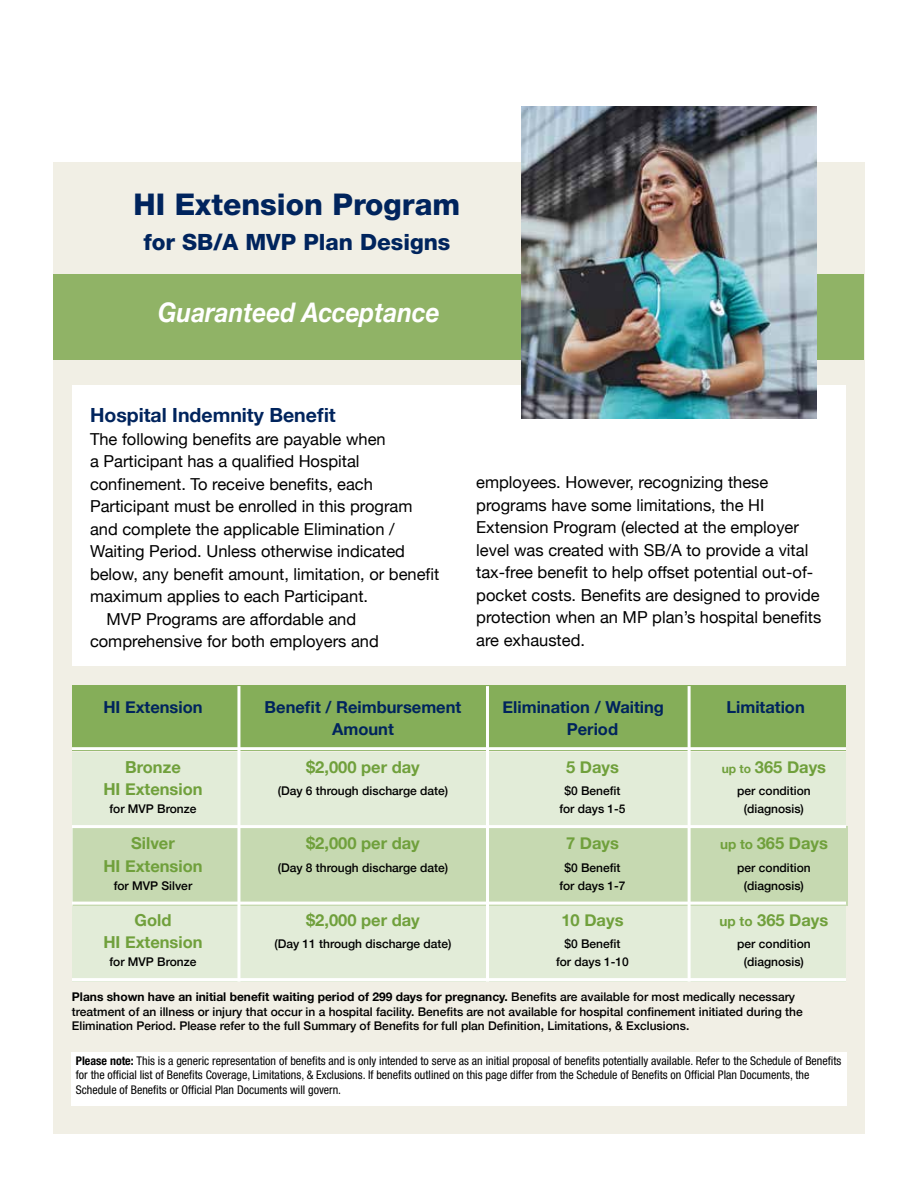
<style>
.page{position:relative;width:918px;height:1188px;background:#fff}
.page>*{position:absolute;margin:0;border:0;box-sizing:border-box;transform-origin:0 0}
.t1{font:800 30px "Helvetica Neue LT Std";color:#00245d}
.t2{font:italic 700 27px "Helvetica Neue";color:#fff;scale:.9 1}
.t3{font:800 22.5px "Helvetica Neue LT Std";color:#00245d}
.t4{font:700 19.5px "Helvetica Neue";color:#00245d}
.t5{font:16.5px/22.5px "Helvetica Neue";color:#000}
.t6{font:700 16.5px "Helvetica Neue";color:#70a03c}
.t7{font:700 16.5px "Helvetica Neue";color:#00245d}
.t8{font:500 12px/14.4px "Helvetica Neue";color:#000}
.t9{font:condensed 12px/14.4px "Helvetica Neue LT Std";color:#000}
.s1{font-size:12px}
.s2{font-size:13.5px}
.s3{font-weight:700}
</style>
<div class="page">
<div style="left:53px;top:162px;width:812px;height:972px;background:#f1efe5"></div>
<div style="left:53px;top:274px;width:810px;height:86px;background:#90b366"></div>
<div style="left:72px;top:385px;width:774px;height:281px;background:#fff"></div>
<img style="left:522px;top:106px;width:294px;height:313px">
<div style="left:72px;top:685px;width:774px;height:66px;background:#85ae59"></div>
<hr style="left:72px;top:747px;width:774px;height:3px;background:#fff">
<div style="left:72px;top:752px;width:774px;height:230px;background:#e2ecd8"></div>
<div style="left:73px;top:826px;width:774px;height:79px;background:#c6d9b1"></div>
<hr style="left:72px;top:825px;width:774px;height:3px;background:#fff">
<hr style="left:72px;top:902px;width:774px;height:3px;background:#fff">
<hr style="left:72px;top:978px;width:774px;height:3px;background:#fff">
<div style="left:71px;top:1052px;width:776px;height:54px;background:#fff"></div>
<hr style="left:237px;top:686px;width:3px;height:296px;background:#fff">
<hr style="left:486px;top:686px;width:3px;height:296px;background:#fff">
<hr style="left:688px;top:686px;width:3px;height:296px;background:#fff">
<h1 class="t1" style="left:134px;top:187px;width:328px">HI Extension Program</h1>
<h3 class="t3" style="left:143px;top:229px;width:309px">for SB/A MVP Plan Designs</h3>
<h2 class="t2" style="left:158px;top:291px;width:314px">Guaranteed Acceptance</h2>
<p class="t4" style="left:90px;top:400px;width:247px">Hospital Indemnity Benefit</p>
<p class="t5" style="left:90px;top:429px;width:297px">The following benefits are payable when</p>
<p class="t5" style="left:90px;top:451px;width:271px">a Participant has a qualified Hospital</p>
<p class="t5" style="left:90px;top:474px;width:285px">confinement. To receive benefits, each</p>
<p class="t5" style="left:90px;top:496px;width:324px">Participant must be enrolled in this program</p>
<p class="t5" style="left:90px;top:519px;width:306px">and complete the applicable Elimination /</p>
<p class="t5" style="left:90px;top:541px;width:317px">Waiting Period. Unless otherwise indicated</p>
<p class="t5" style="left:90px;top:564px;width:351px">below, any benefit amount, limitation, or benefit</p>
<p class="t5" style="left:90px;top:586px;width:280px">maximum applies to each Participant.</p>
<p class="t5" style="left:106px;top:609px;width:251px">MVP Programs are affordable and</p>
<p class="t5" style="left:90px;top:631px;width:290px">comprehensive for both employers and</p>
<p class="t5" style="left:476px;top:472px;width:347px">employees. However, recognizing these programs have some limitations, the HI Extension Program (elected at the employer level was created with SB/A to provide a vital tax-free benefit to help offset potential out-of&shy;pocket costs. Benefits are designed to provide protection when an MP plan’s hospital benefits are exhausted.</p>
<p class="t7" style="left:103px;top:694px;width:101px">HI Extension</p>
<p class="t7" style="left:265px;top:694px;width:198px">Benefit / Reimbursement</p>
<p class="t7" style="left:503px;top:694px;width:163px">Elimination / Waiting</p>
<p class="t7" style="left:726px;top:694px;width:80px">Limitation</p>
<p class="t7" style="left:332px;top:716px;width:63px">Amount</p>
<p class="t7" style="left:567px;top:716px;width:53px">Period</p>
<p class="t6" style="left:125px;top:754px;width:57px">Bronze</p>
<p class="t6" style="left:306px;top:754px;width:115px">$2,000 per day</p>
<p class="t6" style="left:566px;top:754px;width:54px">5 Days</p>
<p class="t6" style="left:722px;top:754px;width:106px"><span class="s1">up to</span> 365 Days</p>
<p class="t6" style="left:103px;top:776px;width:101px">HI Extension</p>
<p class="t8" style="left:278px;top:783px;width:172px">(Day 6 through discharge date)</p>
<p class="t8" style="left:564px;top:783px;width:58px">$0 Benefit</p>
<p class="t8" style="left:737px;top:783px;width:75px">per condition</p>
<p class="t8" style="left:110px;top:801px;width:88px">for MVP Bronze</p>
<p class="t8" style="left:559px;top:801px;width:68px">for days 1-5</p>
<p class="t8" style="left:744px;top:801px;width:62px">(diagnosis)</p>
<p class="t6" style="left:131px;top:830px;width:45px">Silver</p>
<p class="t6" style="left:306px;top:830px;width:115px">$2,000 per day</p>
<p class="t6" style="left:566px;top:830px;width:54px">7 Days</p>
<p class="t6" style="left:720px;top:830px;width:109px"><span class="s2">up to</span> 365 Days</p>
<p class="t6" style="left:103px;top:853px;width:101px">HI Extension</p>
<p class="t8" style="left:278px;top:859px;width:172px">(Day 8 through discharge date)</p>
<p class="t8" style="left:564px;top:859px;width:58px">$0 Benefit</p>
<p class="t8" style="left:737px;top:859px;width:75px">per condition</p>
<p class="t8" style="left:114px;top:877px;width:80px">for MVP Silver</p>
<p class="t8" style="left:559px;top:877px;width:68px">for days 1-7</p>
<p class="t8" style="left:744px;top:877px;width:62px">(diagnosis)</p>
<p class="t6" style="left:135px;top:907px;width:38px">Gold</p>
<p class="t6" style="left:306px;top:907px;width:115px">$2,000 per day</p>
<p class="t6" style="left:561px;top:907px;width:64px">10 Days</p>
<p class="t6" style="left:720px;top:907px;width:110px"><span class="s2">up to</span> 365 Days</p>
<p class="t6" style="left:103px;top:929px;width:101px">HI Extension</p>
<p class="t8" style="left:274px;top:936px;width:179px">(Day 11 through discharge date)</p>
<p class="t8" style="left:564px;top:936px;width:58px">$0 Benefit</p>
<p class="t8" style="left:737px;top:936px;width:75px">per condition</p>
<p class="t8" style="left:110px;top:954px;width:88px">for MVP Bronze</p>
<p class="t8" style="left:556px;top:954px;width:74px">for days 1-10</p>
<p class="t8" style="left:744px;top:954px;width:62px">(diagnosis)</p>
<p class="t8" style="left:72px;top:989px;width:732px"><span class="s3">Plans shown have an initial benefit waiting period of 299 days for pregnancy.</span> Benefits are available for most medically necessary treatment of an illness or injury that occur in a hospital facility. Benefits are not available for hospital confinement initiated during the<br>Elimination Period. Please refer to the full Summary of Benefits for full plan Definition, Limitations, &amp; Exclusions.</p>
<p class="t9" style="left:76px;top:1053px;width:767px"><span class="s3">Please note:</span> This is a generic representation of benefits and is only intended to serve as an initial proposal of benefits potentially available. Refer to the Schedule of Benefits for the official list of Benefits Coverage, Limitations, &amp; Exclusions. If benefits outlined on this page differ from the Schedule of Benefits on Official Plan Documents, the<br>Schedule of Benefits or Official Plan Documents will govern.</p>
</div>
